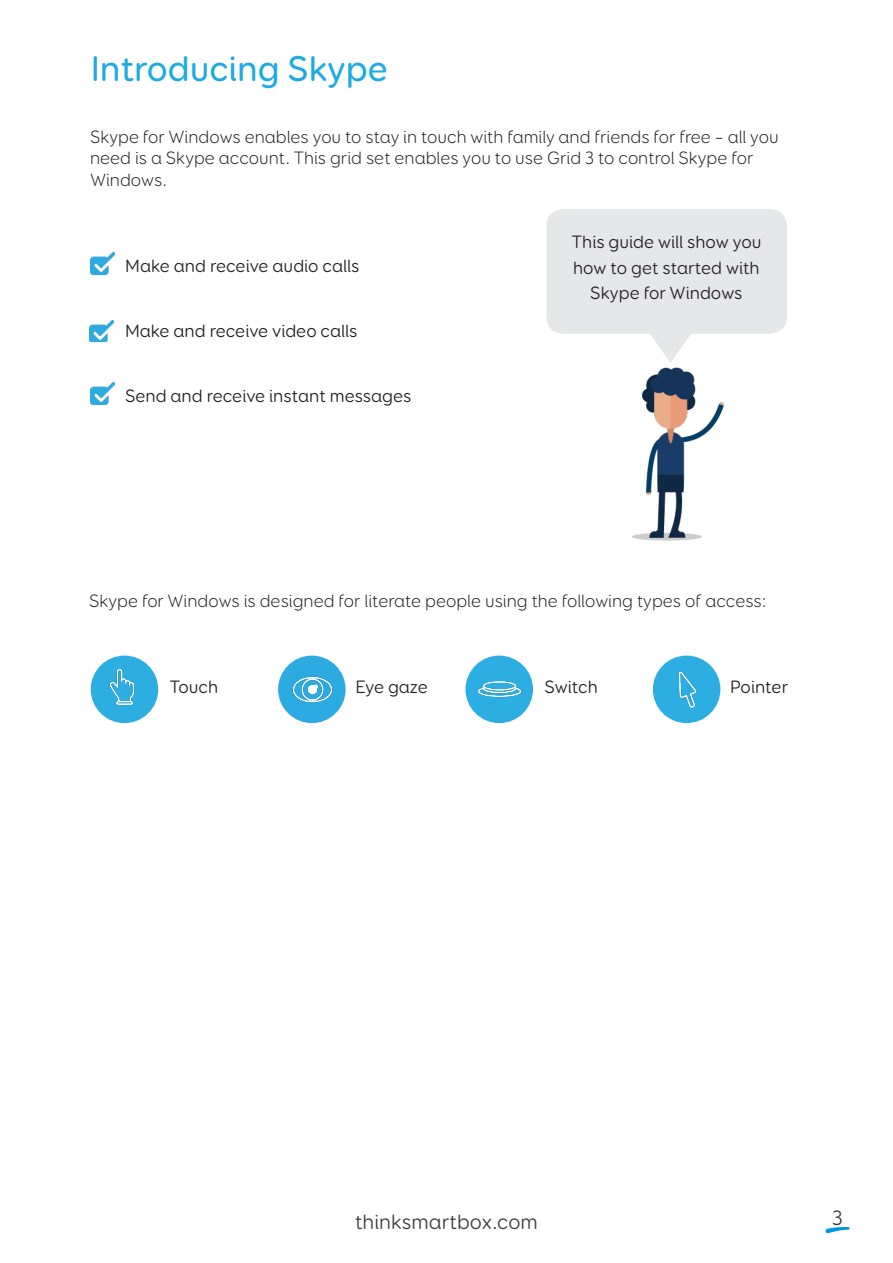
<style>
.page{position:relative;width:893px;height:1263px;background:#fff}
.page>*{position:absolute;margin:0;border:0;box-sizing:border-box;transform-origin:0 0}
.t1{font:500 36px "Booster Next FY";color:#1eaae2}
.t2{font:21px "Booster Next FY";color:#3e3e3f}
.t3{font:300 18px/21.6px "Booster Next FY";color:#231f20}
.t4{font:18px "Booster Next FY";color:#231f20}
</style>
<div class="page">
<svg style="left:825px;top:1227px;width:25px;height:6px"></svg>
<div style="left:546px;top:209px;width:241px;height:125px;background:#e6e7e9"></div>
<img style="left:610px;top:325px;width:115px;height:216px">
<img style="left:90px;top:382px;width:24px;height:23px">
<img style="left:90px;top:320px;width:24px;height:21px">
<img style="left:90px;top:253px;width:24px;height:22px">
<div style="left:465px;top:656px;width:68px;height:67px;background:#2caee2;border-radius:50%"></div>
<div style="left:653px;top:656px;width:67px;height:67px;background:#2caee2;border-radius:50%"></div>
<div style="left:278px;top:656px;width:68px;height:67px;background:#2caae2;border-radius:50%"></div>
<div style="left:91px;top:656px;width:67px;height:67px;background:#2caee2;border-radius:50%"></div>
<img style="left:90px;top:657px;width:69px;height:60px">
<img style="left:278px;top:659px;width:68px;height:61px">
<img style="left:652px;top:659px;width:69px;height:61px">
<img style="left:465px;top:657px;width:68px;height:62px">
<p class="t1" style="left:91px;top:46px;width:299px">Introducing Skype</p>
<p class="t3" style="left:90px;top:126px;width:690px">Skype for Windows enables you to stay in touch with family and friends for free – all you need is a Skype account. This grid set enables you to use Grid 3 to control Skype for<br>Windows.</p>
<p class="t4" style="left:125px;top:255px;width:236px">Make and receive audio calls</p>
<p class="t4" style="left:125px;top:320px;width:234px">Make and receive video calls</p>
<p class="t4" style="left:125px;top:385px;width:288px">Send and receive instant messages</p>
<p class="t4" style="left:571px;top:231px;width:192px">This guide will show you</p>
<p class="t4" style="left:573px;top:256px;width:188px">how to get started with</p>
<p class="t4" style="left:590px;top:282px;width:154px">Skype for Windows</p>
<p class="t3" style="left:89px;top:590px;width:679px">Skype for Windows is designed for literate people using the following types of access:</p>
<p class="t4" style="left:169px;top:676px;width:50px">Touch</p>
<p class="t4" style="left:356px;top:676px;width:74px">Eye gaze</p>
<p class="t4" style="left:544px;top:676px;width:55px">Switch</p>
<p class="t4" style="left:730px;top:676px;width:60px">Pointer</p>
<p class="t2" style="left:355px;top:1209px;width:184px">thinksmartbox.com</p>
<p class="t2" style="left:832px;top:1205px;width:12px">3</p>
</div>
